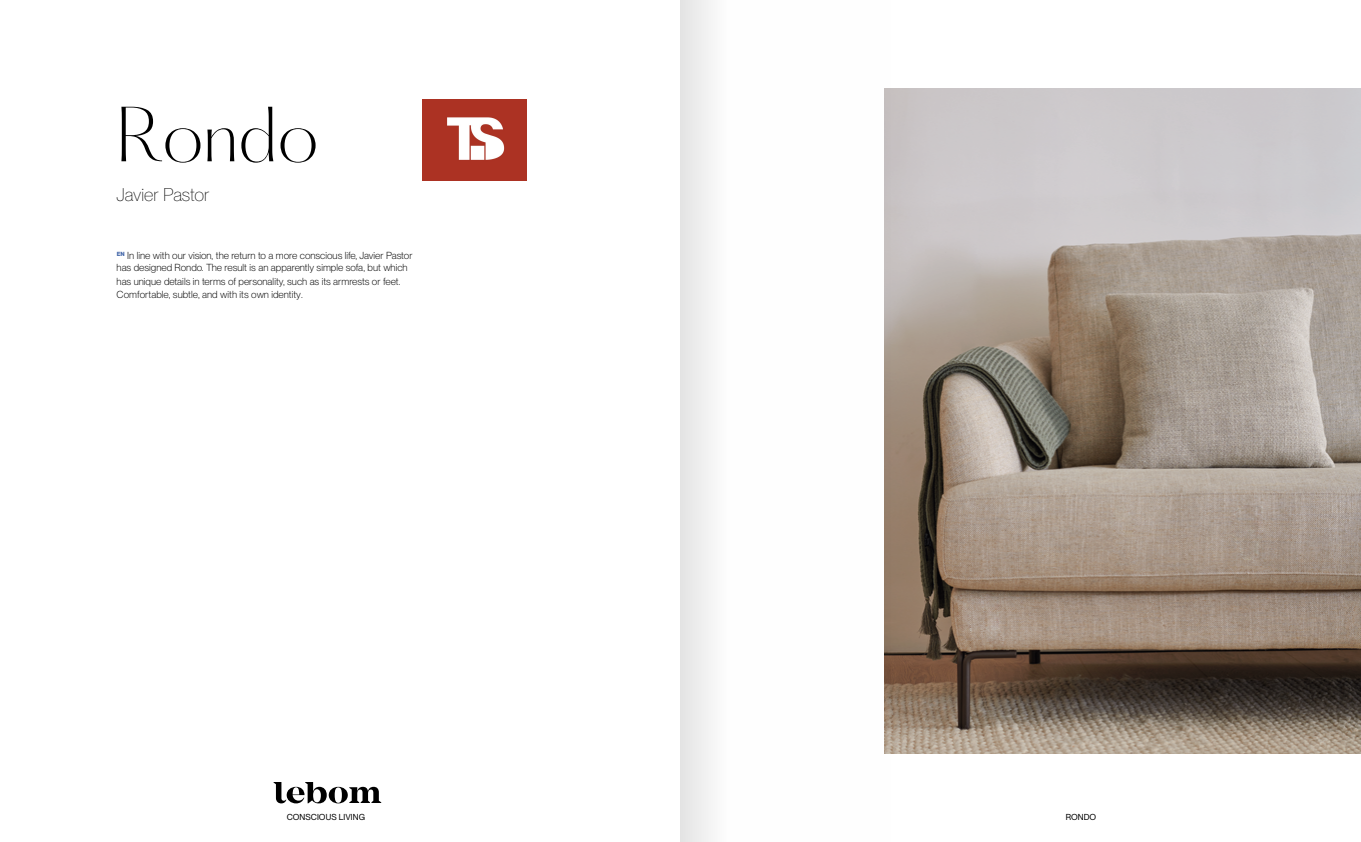
<style>
.page{position:relative;width:1361px;height:842px;background:#fff}
.page>*{position:absolute;margin:0;border:0;box-sizing:border-box;transform-origin:0 0}
.t1{font:300 68.2px "PP Hatton";letter-spacing:-.015em;color:#000}
.t2{font:100 18px "PP Neue Montreal";letter-spacing:-.01em;color:#000}
.t3{font:300 10px/11.9px "PP Neue Montreal";color:#000}
.t4{font:8.5px "PP Neue Montreal";letter-spacing:.01em;color:#000}
</style>
<div class="page">
<img style="left:891px;top:88px;width:470px;height:666px">
<svg style="left:680px;top:0;width:211px;height:842px"></svg>
<img style="left:422px;top:100px;width:104px;height:80px">
<svg style="left:273px;top:782px;width:108px;height:21px"></svg>
<h1 class="t1" style="left:117px;top:98px;width:204px">Rondo</h1>
<h2 class="t2" style="left:117px;top:184px;width:94px">Javier Pastor</h2>
<p class="t3" style="left:117px;top:250px;width:297px"><sup>EN</sup> In line with our vision, the return to a more conscious life, Javier Pastor has designed Rondo. The result is an apparently simple sofa, but which</p>
<p class="t3" style="left:117px;top:274px;width:285px;line-height:13.6px">has unique details in terms of personality, such as its armrests or feet.<br>Comfortable, subtle, and with its own identity.</p>
<p class="t4" style="left:287px;top:812px;width:80px">CONSCIOUS LIVING</p>
<p class="t4" style="left:1065px;top:812px;width:32px">RONDO</p>
</div>
